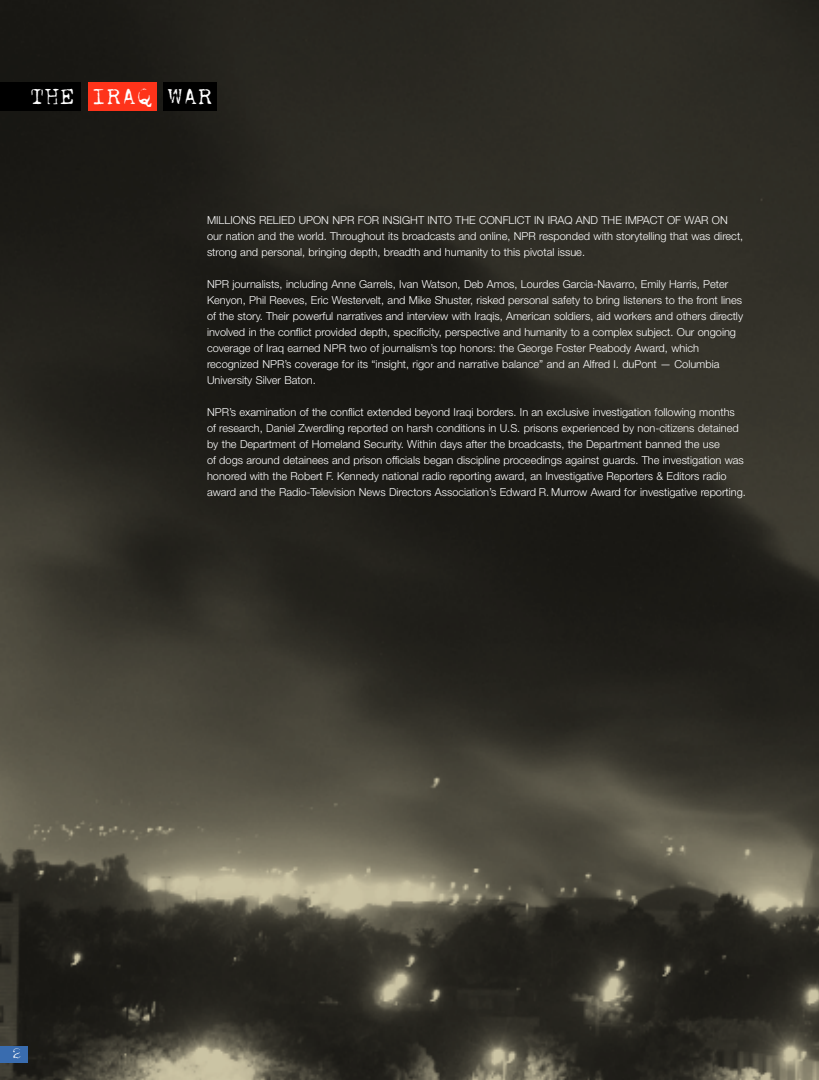
<style>
.page{position:relative;width:819px;height:1080px;background:#fff}
.page>*{position:absolute;margin:0;border:0;box-sizing:border-box;transform-origin:0 0}
.t1{font:25px "Vintage Typewriter One";color:#fff}
.t2{font:16px "Vintage Typewriter One";color:#fff}
.t3{font:300 11px/16px "Helvetica Neue";color:#fff}
</style>
<div class="page">
<img style="left:0;top:0;width:819px;height:1080px">
<div style="left:0;top:1046px;width:27px;height:16px;background:#396caf"></div>
<div style="left:0;top:82px;width:80px;height:29px;background:#000"></div>
<div style="left:163px;top:82px;width:53px;height:29px;background:#000"></div>
<div style="left:89px;top:82px;width:68px;height:29px;background:#fe331a"></div>
<h1 class="t1" style="left:30px;top:81px;width:184px">THE IRAQ WAR</h1>
<p class="t3" style="left:207px;top:213px;width:538px">MILLIONS RELIED UPON NPR FOR INSIGHT INTO THE CONFLICT IN IRAQ AND THE IMPACT OF WAR ON our nation and the world. Throughout its broadcasts and online, NPR responded with storytelling that was direct, strong and personal, bringing depth, breadth and humanity to this pivotal issue.</p>
<p class="t3" style="left:207px;top:277px;width:538px">NPR journalists, including Anne Garrels, Ivan Watson, Deb Amos, Lourdes Garcia-Navarro, Emily Harris, Peter Kenyon, Phil Reeves, Eric Westervelt, and Mike Shuster, risked personal safety to bring listeners to the front lines of the story. Their powerful narratives and interview with Iraqis, American soldiers, aid workers and others directly involved in the conflict provided depth, specificity, perspective and humanity to a complex subject. Our ongoing coverage of Iraq earned NPR two of journalism’s top honors: the George Foster Peabody Award, which recognized NPR’s coverage for its “insight, rigor and narrative balance” and an Alfred I. duPont — Columbia University Silver Baton.</p>
<p class="t3" style="left:207px;top:405px;width:540px">NPR’s examination of the conflict extended beyond Iraqi borders. In an exclusive investigation following months of research, Daniel Zwerdling reported on harsh conditions in U.S. prisons experienced by non-citizens detained by the Department of Homeland Security. Within days after the broadcasts, the Department banned the use<br>of dogs around detainees and prison officials began discipline proceedings against guards. The investigation was honored with the Robert F. Kennedy national radio reporting award, an Investigative Reporters &amp; Editors radio award and the Radio-Television News Directors Association’s Edward R. Murrow Award for investigative reporting.</p>
<h2 class="t2" style="left:12px;top:1043px;width:11px">2</h2>
</div>
